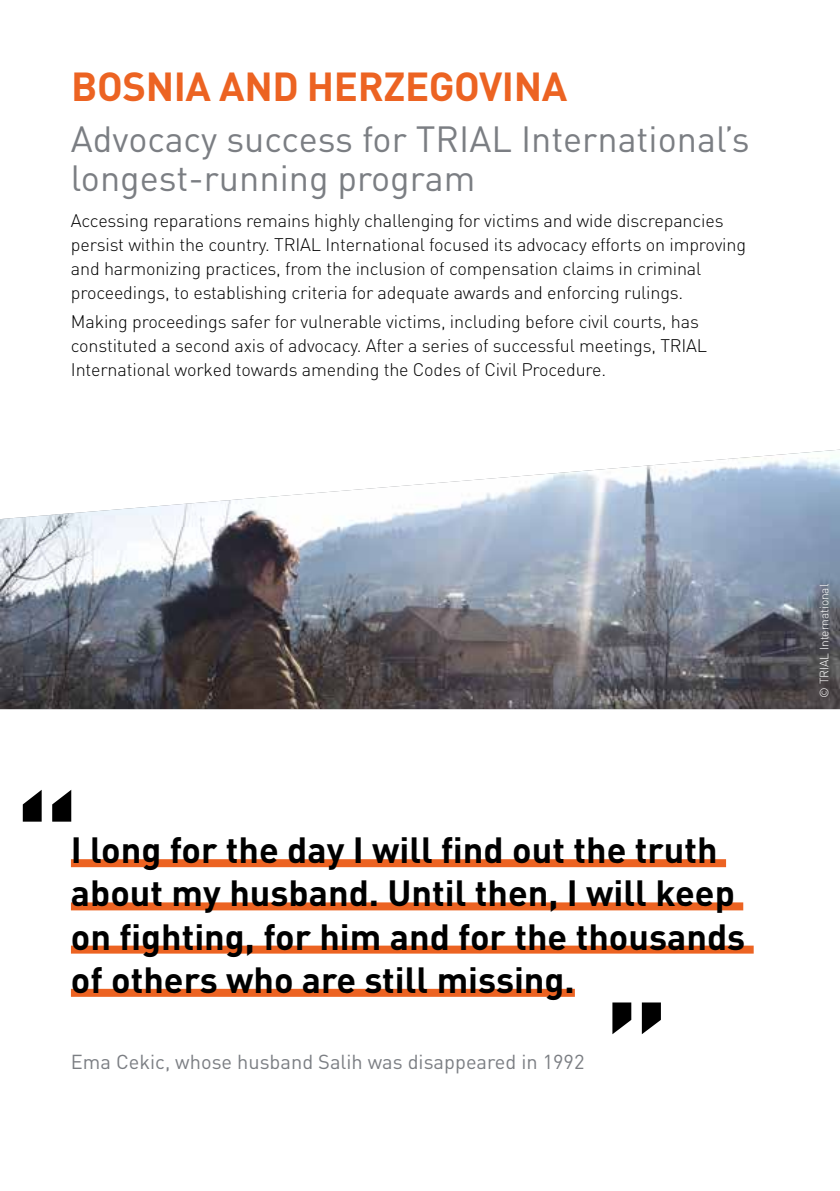
<style>
.page{position:relative;width:840px;height:1191px;background:#fff}
.page>*{position:absolute;margin:0;border:0;box-sizing:border-box;transform-origin:0 0}
.t1{font:700 140px "DINOT";color:#000}
.t2{font:700 40px "DINOT";letter-spacing:-.01em;color:#ec6322}
.t3{font:700 36px/43.2px "DINOT";color:#000}
.t4{font:36px/39.2px "DINOT";color:#7b7e83}
.t5{font:20px "DINOT";color:#7b7e83}
.t6{font:300 18px/24px "DINOT";letter-spacing:-.01em;color:#000}
.t7{font:300 12px "DINOT";letter-spacing:-.01em;color:#fff}
</style>
<div class="page">
<img style="left:0;top:449px;width:839px;height:260px">
<div style="left:71px;top:859px;width:654px;height:8px;background:#ec6322"></div>
<div style="left:71px;top:902px;width:671px;height:8px;background:#ec6322"></div>
<div style="left:71px;top:945px;width:682px;height:8px;background:#ec6322"></div>
<div style="left:71px;top:988px;width:503px;height:8px;background:#ec6322"></div>
<h2 class="t2" style="left:71px;top:60px;width:497px">BOSNIA AND HERZEGOVINA</h2>
<h3 class="t4" style="left:71px;top:118px;width:680px">Advocacy success for TRIAL International’s longest-running program</h3>
<p class="t6" style="left:71px;top:207px;width:676px">Accessing reparations remains highly challenging for victims and wide discrepancies persist within the country. TRIAL International focused its advocacy efforts on improving and harmonizing practices, from the inclusion of compensation claims in criminal proceedings, to establishing criteria for adequate awards and enforcing rulings.</p>
<p class="t6" style="left:71px;top:309px;width:637px">Making proceedings safer for vulnerable victims, including before civil courts, has constituted a second axis of advocacy. After a series of successful meetings, TRIAL<br>International worked towards amending the Codes of Civil Procedure.</p>
<h1 class="t1" style="left:13px;top:758px;width:69px">“</h1>
<h3 class="t3" style="left:71px;top:827px;width:675px">I long for the day I will find out the truth about my husband. Until then, I will keep on fighting, for him and for the thousands of others who are still missing.</h3>
<p class="t5" style="left:71px;top:1048px;width:514px">Ema Cekic, whose husband Salih was disappeared in 1992</p>
<h1 class="t1" style="left:602px;top:956px;width:69px">”</h1>
<p class="t7" style="left:815px;top:698px;width:115px;rotate:-90deg">© TRIAL International</p>
</div>
